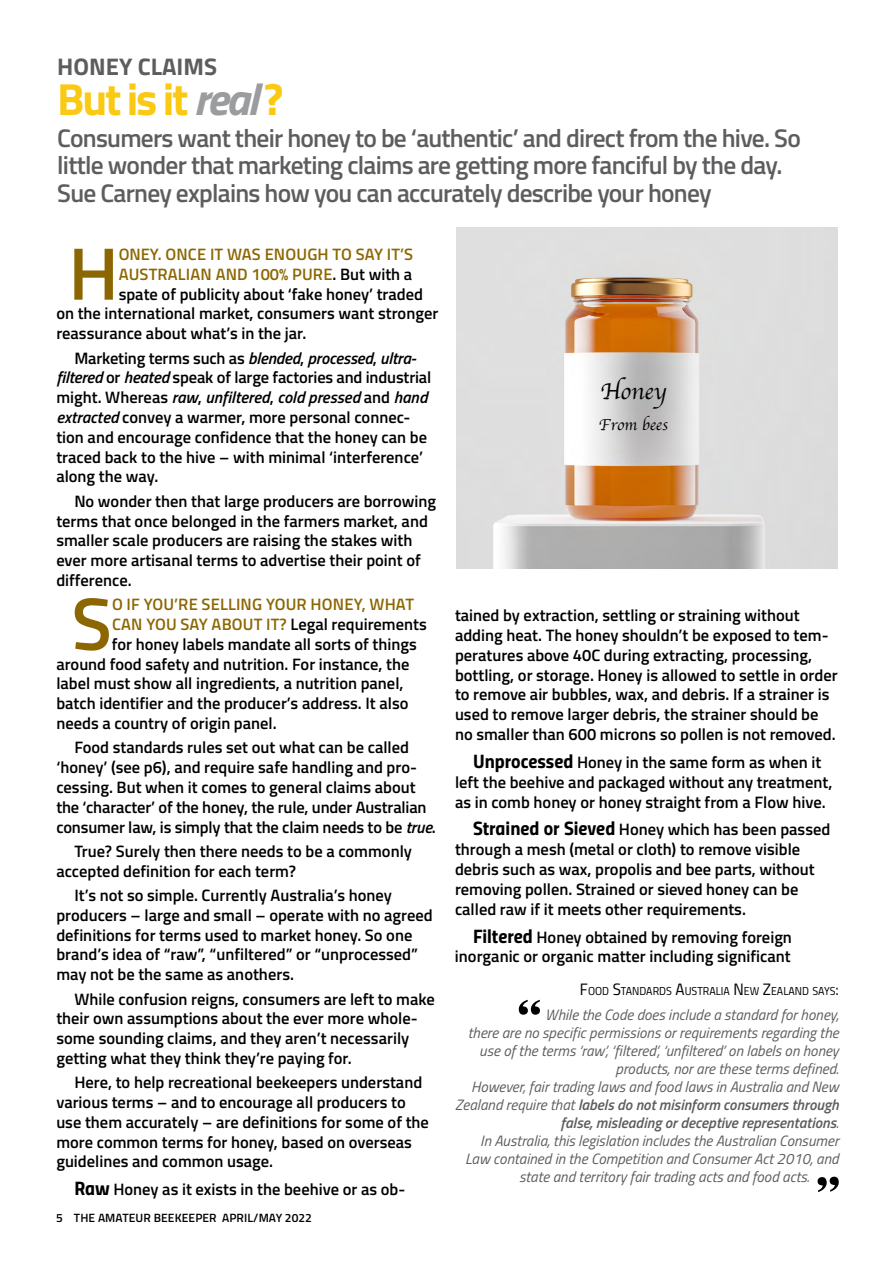
<style>
.page{position:relative;width:893px;height:1263px;background:#fff}
.page>*{position:absolute;margin:0;border:0;box-sizing:border-box;transform-origin:0 0}
.t1{font:600 74.25px "Titillium";color:#8c6600}
.t2{font:700 45px "Titillium";letter-spacing:-.05em;color:#fac913}
.t3{font:600 25.5px/27.8px "Titillium";letter-spacing:-.03em;color:#5d5d60}
.t4{font:700 24px "Titillium";color:#5d5d60}
.t5{font:24px "Apple Chancery";color:#000}
.t6{font:600 16.5px/19.8px "Titillium";color:#000}
.t7{font:600 16.5px "Titillium";letter-spacing:.01em;color:#8c6600}
.t8{font:16.5px "Apple Chancery";color:#000}
.t9{font:italic 15px "Titillium";color:#5d5d60}
.t10{font:italic 600 15px "Titillium";color:#5d5d60}
.t11{font:600 12px "Titillium";letter-spacing:.01em;color:#000}
.t12{font:11.55px "Titillium Regular Upright";color:#000}
.s1{font-style:italic;color:#9a9c9e}
.s2{color:#000}
.s3{font-style:italic}
.s4{font-family:"Titillium Bold Upright";font-weight:400;font-size:19.5px}
.s5{font-size:16.5px}
.s6{font-weight:400}
</style>
<div class="page">
<img style="left:457px;top:227px;width:380px;height:341px">
<svg style="left:519px;top:1000px;width:21px;height:15px"></svg>
<svg style="left:817px;top:1176px;width:22px;height:16px"></svg>
<h3 class="t4" style="left:57px;top:48px;width:161px">HONEY CLAIMS</h3>
<h2 class="t2" style="left:57px;top:65px;width:228px">But is it <span class="s1">real</span> ?</h2>
<h3 class="t3" style="left:57px;top:123px;width:745px">Consumers want their honey to be ‘authentic’ and direct from the hive. So little wonder that marketing claims are getting more fanciful by the day.<br>Sue Carney explains how you can accurately describe your honey</h3>
<h1 class="t1" style="left:68px;top:218px;width:52px">H</h1>
<p class="t7" style="left:119px;top:242px;width:296px">ONEY. ONCE IT WAS ENOUGH TO SAY IT’S</p>
<p class="t7" style="left:119px;top:262px;width:295px">AUSTRALIAN AND 100% PURE<span class="s2">. But with a</span></p>
<p class="t6" style="left:119px;top:283px;width:306px">spate of publicity about ‘fake honey’ traded</p>
<p class="t6" style="left:56px;top:303px;width:383px">on the international market, consumers want stronger</p>
<p class="t6" style="left:56px;top:323px;width:251px">reassurance about what’s in the jar.</p>
<p class="t6" style="left:56px;top:347px;width:376px;text-indent:18px">Marketing terms such as <span class="s3">blended</span>, <span class="s3">processed</span>, <span class="s3">ultra&shy;filtered</span> or <span class="s3">heated</span> speak of large factories and industrial might. Whereas <span class="s3">raw</span>, <span class="s3">unfiltered</span>, <span class="s3">cold pressed</span> and <span class="s3">hand extracted</span> convey a warmer, more personal connec&shy;tion and encourage confidence that the honey can be traced back to the hive – with minimal ‘interference’ along the way.</p>
<p class="t6" style="left:56px;top:490px;width:381px;text-indent:18px">No wonder then that large producers are borrowing terms that once belonged in the farmers market, and smaller scale producers are raising the stakes with ever more artisanal terms to advertise their point of difference.</p>
<h1 class="t1" style="left:72px;top:568px;width:42px">S</h1>
<p class="t7" style="left:112px;top:592px;width:303px">O IF YOU’RE SELLING YOUR HONEY, WHAT</p>
<p class="t7" style="left:112px;top:612px;width:316px">CAN YOU SAY ABOUT IT? <span class="s2">Legal requirements</span></p>
<p class="t6" style="left:112px;top:633px;width:306px">for honey labels mandate all sorts of things</p>
<p class="t6" style="left:56px;top:653px;width:355px">around food safety and nutrition. For instance, the</p>
<p class="t6" style="left:56px;top:673px;width:349px">label must show all ingredients, a nutrition panel,</p>
<p class="t6" style="left:56px;top:693px;width:354px">batch identifier and the producer’s address. It also</p>
<p class="t6" style="left:56px;top:712px;width:222px">needs a country of origin panel.</p>
<p class="t6" style="left:56px;top:737px;width:381px;text-indent:18px">Food standards rules set out what can be called ‘honey’ (see p6), and require safe handling and pro&shy;cessing. But when it comes to general claims about the ‘character’ of the honey, the rule, under Australian consumer law, is simply that the claim needs to be <span class="s3">true</span>.</p>
<p class="t6" style="left:56px;top:840px;width:357px;text-indent:18px">True? Surely then there needs to be a commonly accepted definition for each term?</p>
<p class="t6" style="left:56px;top:884px;width:378px;text-indent:18px">It’s not so simple. Currently Australia’s honey producers – large and small – operate with no agreed definitions for terms used to market honey. So one brand’s idea of “raw”, “unfiltered” or “unprocessed” may not be the same as anothers.</p>
<p class="t6" style="left:56px;top:988px;width:380px;text-indent:18px">While confusion reigns, consumers are left to make their own assumptions about the ever more whole&shy;some sounding claims, and they aren’t necessarily getting what they think they’re paying for.</p>
<p class="t6" style="left:56px;top:1072px;width:374px;text-indent:18px">Here, to help recreational beekeepers understand various terms – and to encourage all producers to use them accurately – are definitions for some of the more common terms for honey, based on overseas guidelines and common usage.</p>
<p class="t6" style="left:74px;top:1179px;width:332px"><span class="s4">Raw</span> Honey as it exists in the beehive or as ob-</p>
<p class="t11" style="left:56px;top:1209px;width:257px">5 THE AMATEUR BEEKEEPER APRIL/MAY 2022</p>
<h3 class="t5" style="left:600px;top:372px;width:68px">Honey</h3>
<p class="t8" style="left:599px;top:412px;width:71px">From bees</p>
<p class="t6" style="left:455px;top:605px;width:384px">tained by extraction, settling or straining without adding heat. The honey shouldn’t be exposed to tem&shy;peratures above 40C during extracting, processing, bottling, or storage. Honey is allowed to settle in order to remove air bubbles, wax, and debris. If a strainer is used to remove larger debris, the strainer should be no smaller than 600 microns so pollen is not removed.</p>
<p class="t6" style="left:455px;top:751px;width:379px;text-align:center"><span class="s4">Unprocessed</span> Honey in the same form as when it<br>left the beehive and packaged without any treatment, as in comb honey or honey straight from a Flow hive.</p>
<p class="t6" style="left:455px;top:819px;width:377px;text-indent:18px"><span class="s4">Strained or Sieved</span> Honey which has been passed through a mesh (metal or cloth) to remove visible debris such as wax, propolis and bee parts, without removing pollen. Strained or sieved honey can be called raw if it meets other requirements.</p>
<p class="t6" style="left:455px;top:926px;width:338px;text-align:right"><span class="s4">Filtered</span> Honey obtained by removing foreign inorganic or organic matter including significant</p>
<p class="t12" style="left:580px;top:982px;width:260px"><span class="s5">F</span>OOD <span class="s5">S</span>TANDARDS <span class="s5">A</span>USTRALIA <span class="s5">N</span> EW <span class="s5">Z</span>EALAND SAYS<span class="s5">:</span></p>
<p class="t9" style="left:545px;top:1004px;width:295px">While the Code does include a standard for honey,</p>
<p class="t9" style="left:468px;top:1022px;width:372px">there are no specific permissions or requirements regarding the</p>
<p class="t9" style="left:479px;top:1040px;width:361px">use of the terms ‘raw’, ‘filtered’, ‘unfiltered’ on labels on honey</p>
<p class="t9" style="left:616px;top:1058px;width:225px">products, nor are these terms defined.</p>
<p class="t9" style="left:471px;top:1076px;width:369px">However, fair trading laws and food laws in Australia and New</p>
<p class="t10" style="left:455px;top:1093px;width:385px"><span class="s6">Zealand require that</span> labels do not misinform consumers through</p>
<p class="t10" style="left:560px;top:1111px;width:280px">false, misleading or deceptive representations<span class="s6">.</span></p>
<p class="t9" style="left:480px;top:1130px;width:360px">In Australia, this legislation includes the Australian Consumer</p>
<p class="t9" style="left:465px;top:1148px;width:375px">Law contained in the Competition and Consumer Act 2010, and</p>
<p class="t9" style="left:519px;top:1166px;width:292px">state and territory fair trading acts and food acts.</p>
</div>
